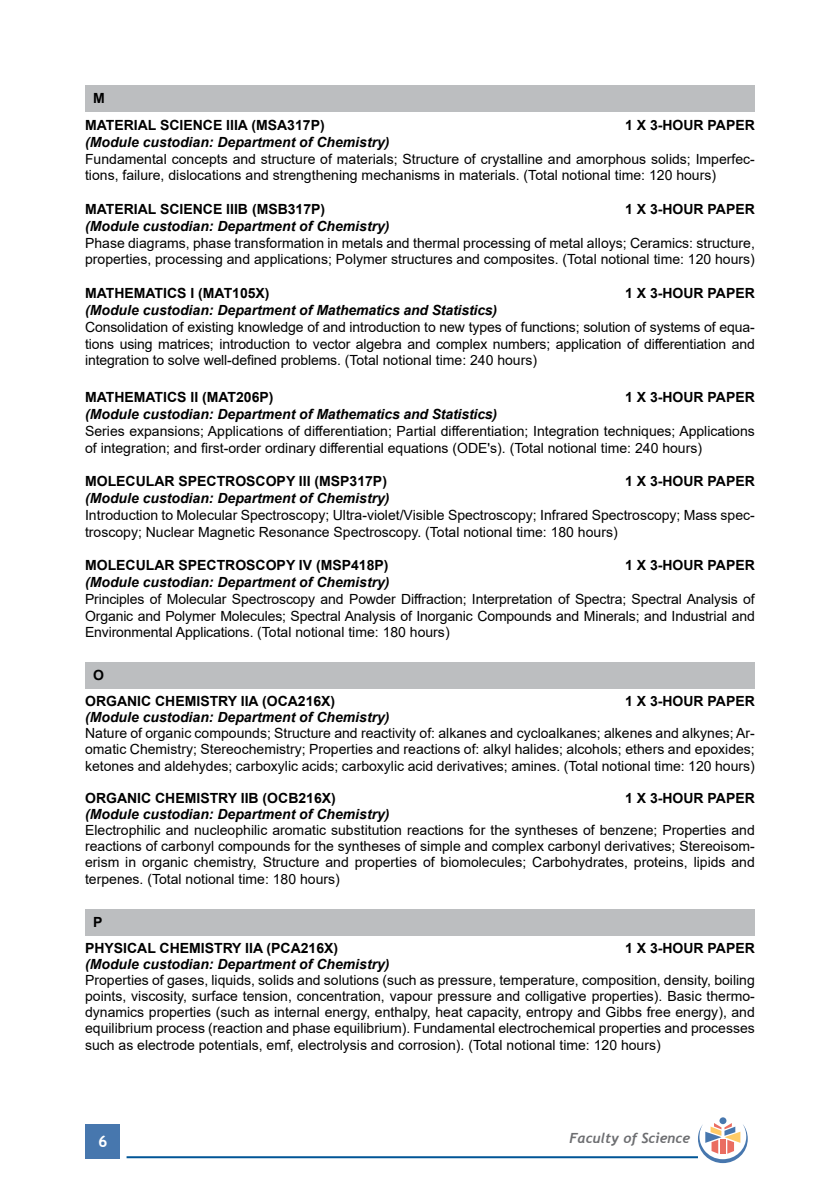
<style>
.page{position:relative;width:840px;height:1191px;background:#fff}
.page>*{position:absolute;margin:0;border:0;box-sizing:border-box;transform-origin:0 0}
.t1{font:700 16px "Trebuchet MS";color:#fff}
.t2{font:14px/16.8px "Arial";color:#000;text-align:justify}
.t3{font:italic 700 14px "Arial";color:#000}
.t4{font:700 14px/26px "Arial";color:#000}
.t5{font:italic 700 14px "Trebuchet";color:#6d6e71}
</style>
<div class="page">
<div style="left:86px;top:1124px;width:34px;height:34px;background:#4777ae"></div>
<hr style="left:126px;top:1156px;width:571px;height:2px;background:#005596">
<div style="left:719px;top:1117px;width:7px;height:7px;background:#4777ae;border-radius:50%"></div>
<svg style="left:697px;top:1123px;width:50px;height:40px"></svg>
<div style="left:85px;top:85px;width:669px;height:26px;background:#bcbec0"></div>
<div style="left:85px;top:662px;width:669px;height:26px;background:#bcbec0"></div>
<div style="left:85px;top:909px;width:669px;height:26px;background:#bcbec0"></div>
<p class="t4" style="left:85px;top:85px;width:241px;line-height:26.8px;text-indent:8px">M<br>MATERIAL SCIENCE IIIA (MSA317P)</p>
<p class="t4" style="left:624px;top:112px;width:131px">1 X 3-HOUR PAPER</p>
<p class="t3" style="left:85px;top:133px;width:306px">(Module custodian: Department of Chemistry)</p>
<p class="t2" style="left:85px;top:150px;width:671px">Fundamental concepts and structure of materials; Structure of crystalline and amorphous solids; Imperfec&shy;tions, failure, dislocations and strengthening mechanisms in materials. (Total notional time: 120 hours)</p>
<p class="t4" style="left:85px;top:196px;width:241px">MATERIAL SCIENCE IIIB (MSB317P)</p>
<p class="t4" style="left:624px;top:196px;width:131px">1 X 3-HOUR PAPER</p>
<p class="t3" style="left:85px;top:217px;width:306px">(Module custodian: Department of Chemistry)</p>
<p class="t2" style="left:85px;top:234px;width:671px">Phase diagrams, phase transformation in metals and thermal processing of metal alloys; Ceramics: structure, properties, processing and applications; Polymer structures and composites. (Total notional time: 120 hours)</p>
<p class="t4" style="left:85px;top:280px;width:186px">MATHEMATICS I (MAT105X)</p>
<p class="t4" style="left:624px;top:280px;width:131px">1 X 3-HOUR PAPER</p>
<p class="t3" style="left:85px;top:301px;width:413px">(Module custodian: Department of Mathematics and Statistics)</p>
<p class="t2" style="left:85px;top:318px;width:670px">Consolidation of existing knowledge of and introduction to new types of functions; solution of systems of equa&shy;tions using matrices; introduction to vector algebra and complex numbers; application of differentiation and integration to solve well-defined problems. (Total notional time: 240 hours)</p>
<p class="t4" style="left:85px;top:384px;width:190px">MATHEMATICS II (MAT206P)</p>
<p class="t4" style="left:624px;top:384px;width:131px">1 X 3-HOUR PAPER</p>
<p class="t3" style="left:85px;top:405px;width:413px">(Module custodian: Department of Mathematics and Statistics)</p>
<p class="t2" style="left:85px;top:422px;width:671px">Series expansions; Applications of differentiation; Partial differentiation; Integration techniques; Applications of integration; and first-order ordinary differential equations (ODE's). (Total notional time: 240 hours)</p>
<p class="t4" style="left:85px;top:468px;width:303px">MOLECULAR SPECTROSCOPY III (MSP317P)</p>
<p class="t4" style="left:624px;top:468px;width:131px">1 X 3-HOUR PAPER</p>
<p class="t3" style="left:85px;top:489px;width:306px">(Module custodian: Department of Chemistry)</p>
<p class="t2" style="left:85px;top:506px;width:671px">Introduction to Molecular Spectroscopy; Ultra-violet/Visible Spectroscopy; Infrared Spectroscopy; Mass spec&shy;troscopy; Nuclear Magnetic Resonance Spectroscopy. (Total notional time: 180 hours)</p>
<p class="t4" style="left:85px;top:552px;width:305px">MOLECULAR SPECTROSCOPY IV (MSP418P)</p>
<p class="t4" style="left:624px;top:552px;width:131px">1 X 3-HOUR PAPER</p>
<p class="t3" style="left:85px;top:573px;width:306px">(Module custodian: Department of Chemistry)</p>
<p class="t2" style="left:85px;top:590px;width:670px">Principles of Molecular Spectroscopy and Powder Diffraction; Interpretation of Spectra; Spectral Analysis of Organic and Polymer Molecules; Spectral Analysis of Inorganic Compounds and Minerals; and Industrial and Environmental Applications. (Total notional time: 180 hours)</p>
<p class="t4" style="left:85px;top:662px;width:251px;text-indent:8px">O<br>ORGANIC CHEMISTRY IIA (OCA216X)</p>
<p class="t4" style="left:624px;top:688px;width:131px">1 X 3-HOUR PAPER</p>
<p class="t3" style="left:85px;top:708px;width:306px">(Module custodian: Department of Chemistry)</p>
<p class="t2" style="left:85px;top:725px;width:671px">Nature of organic compounds; Structure and reactivity of: alkanes and cycloalkanes; alkenes and alkynes; Ar&shy;omatic Chemistry; Stereochemistry; Properties and reactions of: alkyl halides; alcohols; ethers and epoxides; ketones and aldehydes; carboxylic acids; carboxylic acid derivatives; amines. (Total notional time: 120 hours)</p>
<p class="t4" style="left:85px;top:785px;width:252px">ORGANIC CHEMISTRY IIB (OCB216X)</p>
<p class="t4" style="left:624px;top:785px;width:131px">1 X 3-HOUR PAPER</p>
<p class="t3" style="left:85px;top:805px;width:306px">(Module custodian: Department of Chemistry)</p>
<p class="t2" style="left:85px;top:822px;width:671px;line-height:16.2px">Electrophilic and nucleophilic aromatic substitution reactions for the syntheses of benzene; Properties and reactions of carbonyl compounds for the syntheses of simple and complex carbonyl derivatives; Stereoisom&shy;erism in organic chemistry, Structure and properties of biomolecules; Carbohydrates, proteins, lipids and terpenes. (Total notional time: 180 hours)</p>
<p class="t4" style="left:85px;top:909px;width:254px;text-indent:8px">P<br>PHYSICAL CHEMISTRY IIA (PCA216X)</p>
<p class="t4" style="left:624px;top:935px;width:131px">1 X 3-HOUR PAPER</p>
<p class="t3" style="left:85px;top:955px;width:306px">(Module custodian: Department of Chemistry)</p>
<p class="t2" style="left:85px;top:972px;width:671px;line-height:16.2px">Properties of gases, liquids, solids and solutions (such as pressure, temperature, composition, density, boiling points, viscosity, surface tension, concentration, vapour pressure and colligative properties). Basic thermo&shy;dynamics properties (such as internal energy, enthalpy, heat capacity, entropy and Gibbs free energy), and equilibrium process (reaction and phase equilibrium). Fundamental electrochemical properties and processes such as electrode potentials, emf, electrolysis and corrosion). (Total notional time: 120 hours)</p>
<p class="t1" style="left:98px;top:1131px;width:11px">6</p>
<p class="t5" style="left:569px;top:1129px;width:122px">Faculty of Science</p>
</div>
